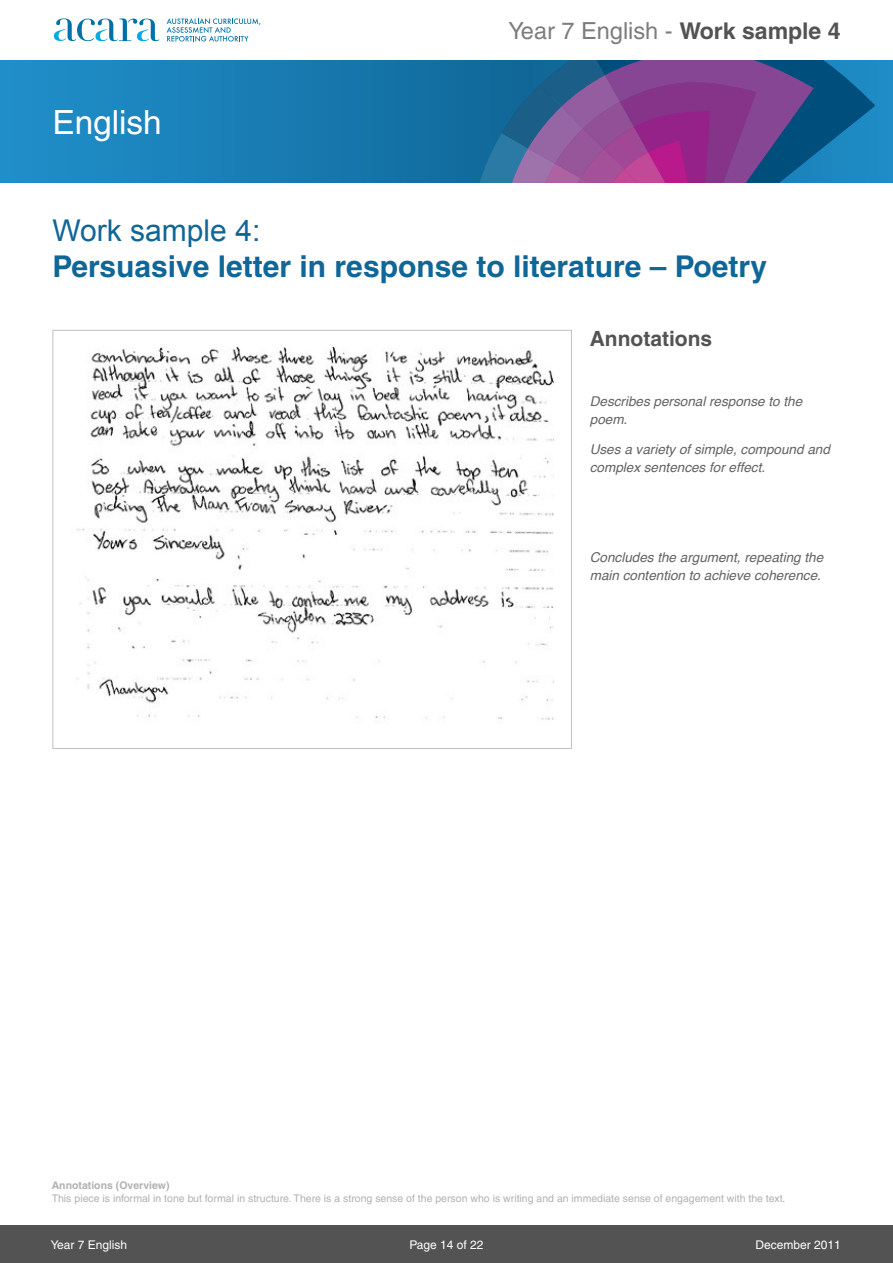
<style>
.page{position:relative;width:893px;height:1263px;background:#fff}
.page>*{position:absolute;margin:0;border:0;box-sizing:border-box;transform-origin:0 0}
.t1{font:33.3px "Helvetica";color:#fff}
.t2{font:700 30px "Helvetica";color:#106697}
.t3{font:30px "Arial";color:#106697}
.t4{font:23.55px "Helvetica";color:#7d7d7d}
.t5{font:700 21px "Helvetica";color:#535353}
.t6{font:italic 13.5px/18px "Helvetica";color:#636363}
.t7{font:12px "Helvetica";color:#fff}
.t8{font:10.5px "Helvetica";color:#b1b1b1}
.t9{font:700 10.5px "Helvetica";color:#b1b1b1}
.s1{font-weight:700;font-size:23.1px;color:#535353}
</style>
<div class="page">
<div style="left:0;top:1225px;width:893px;height:38px;background:#535353"></div>
<svg style="left:167px;top:18px;width:93px;height:24px"></svg>
<svg style="left:54px;top:18px;width:105px;height:23px"></svg>
<svg style="left:0;top:60px;width:893px;height:123px"></svg>
<svg style="left:472px;top:60px;width:403px;height:123px"></svg>
<img style="left:76px;top:348px;width:478px;height:372px">
<h1 class="t1" style="left:52px;top:103px;width:111px">English</h1>
<h3 class="t4" style="left:509px;top:17px;width:334px">Year 7 English - <span class="s1">Work sample 4</span></h3>
<h2 class="t3" style="left:52px;top:210px;width:209px">Work sample 4:</h2>
<h2 class="t2" style="left:52px;top:248px;width:716px">Persuasive letter in response to literature – Poetry</h2>
<h3 class="t5" style="left:590px;top:326px;width:124px">Annotations</h3>
<p class="t6" style="left:590px;top:393px;width:214px">Describes personal response to the poem.</p>
<p class="t6" style="left:590px;top:441px;width:242px">Uses a variety of simple, compound and complex sentences for effect.</p>
<p class="t6" style="left:590px;top:549px;width:235px">Concludes the argument, repeating the main contention to achieve coherence.</p>
<p class="t9" style="left:52px;top:1178px;width:119px">Annotations (Overview)</p>
<p class="t8" style="left:52px;top:1192px;width:735px">This piece is informal in tone but formal in structure. There is a strong sense of the person who is writing and an immediate sense of engagement with the text.</p>
<p class="t7" style="left:51px;top:1238px;width:78px">Year 7 English</p>
<p class="t7" style="left:409px;top:1237px;width:76px">Page 14 of 22</p>
<p class="t7" style="left:755px;top:1237px;width:87px">December 2011</p>
</div>
